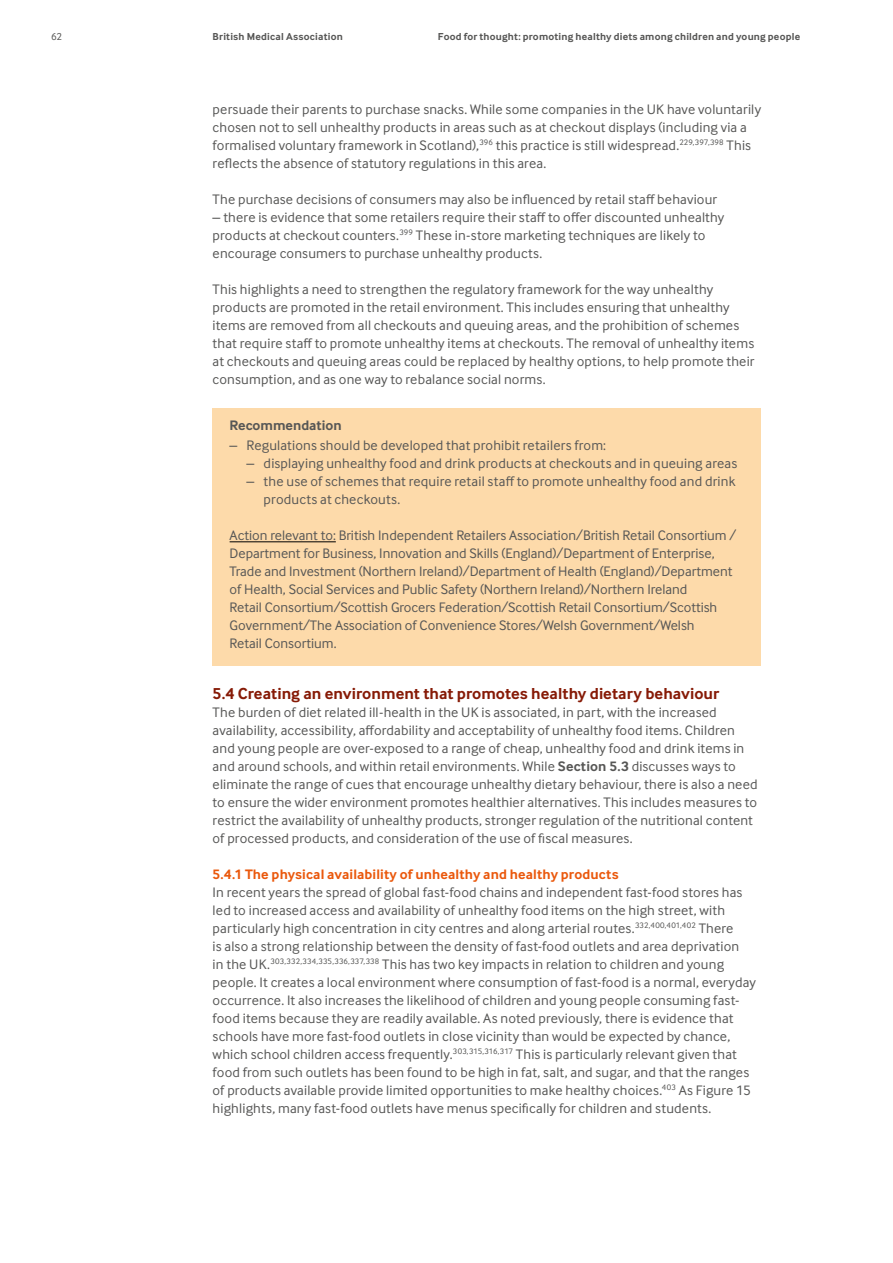
<style>
.page{position:relative;width:893px;height:1263px;background:#fff}
.page>*{position:absolute;margin:0;border:0;box-sizing:border-box;transform-origin:0 0}
.t1{font:700 16.5px "Inter Face";color:#861a06}
.t2{font:14.25px/18px "Inter Face";letter-spacing:.01em;color:#575756}
.t3{font:700 14.25px "Inter Face";letter-spacing:.01em;color:#ea580c}
.t4{font:700 14.25px "Inter Face";color:#575756}
.t5{font:700 10.5px "Inter Face";letter-spacing:.02em;color:#575756}
.t6{font:10.5px "Inter Face";color:#575756}
.s1{font-weight:700}
</style>
<div class="page">
<div style="left:213px;top:408px;width:548px;height:257px;background:#fddaaa"></div>
<hr style="left:230px;top:541px;width:106px;height:1px;background:#000">
<p class="t6" style="left:51px;top:31px;width:13px">62</p>
<p class="t5" style="left:213px;top:30px;width:132px">British Medical Association</p>
<p class="t5" style="left:438px;top:30px;width:364px">Food for thought: promoting healthy diets among children and young people</p>
<p class="t2" style="left:213px;top:100px;width:550px">persuade their parents to purchase snacks. While some companies in the UK have voluntarily chosen not to sell unhealthy products in areas such as at checkout displays (including via a formalised voluntary framework in Scotland),<sup>396</sup> this practice is still widespread.<sup>229,397,398</sup> This reflects the absence of statutory regulations in this area.</p>
<p class="t2" style="left:213px;top:190px;width:506px">The purchase decisions of consumers may also be influenced by retail staff behaviour</p>
<p class="t2" style="left:213px;top:208px;width:513px">– there is evidence that some retailers require their staff to offer discounted unhealthy products at checkout counters.<sup>399</sup> These in-store marketing techniques are likely to encourage consumers to purchase unhealthy products.</p>
<p class="t2" style="left:213px;top:280px;width:543px">This highlights a need to strengthen the regulatory framework for the way unhealthy products are promoted in the retail environment. This includes ensuring that unhealthy items are removed from all checkouts and queuing areas, and the prohibition of schemes that require staff to promote unhealthy items at checkouts. The removal of unhealthy items at checkouts and queuing areas could be replaced by healthy options, to help promote their consumption, and as one way to rebalance social norms.</p>
<p class="t4" style="left:230px;top:417px;width:114px">Recommendation</p>
<p class="t2" style="left:230px;top:436px;width:378px">– Regulations should be developed that prohibit retailers from:</p>
<p class="t2" style="left:247px;top:454px;width:492px">– displaying unhealthy food and drink products at checkouts and in queuing areas</p>
<p class="t2" style="left:264px;top:472px;width:473px;text-indent:-17px">– the use of schemes that require retail staff to promote unhealthy food and drink products at checkouts.</p>
<p class="t2" style="left:230px;top:526px;width:508px">Action relevant to: British Independent Retailers Association/British Retail Consortium / Department for Business, Innovation and Skills (England)/Department of Enterprise, Trade and Investment (Northern Ireland)/Department of Health (England)/Department of Health, Social Services and Public Safety (Northern Ireland)/Northern Ireland<br>Retail Consortium/Scottish Grocers Federation/Scottish Retail Consortium/Scottish Government/The Association of Convenience Stores/Welsh Government/Welsh<br>Retail Consortium.</p>
<p class="t1" style="left:213px;top:684px;width:508px">5.4 Creating an environment that promotes healthy dietary behaviour</p>
<p class="t2" style="left:213px;top:703px;width:547px">The burden of diet related ill-health in the UK is associated, in part, with the increased availability, accessibility, affordability and acceptability of unhealthy food items. Children and young people are over-exposed to a range of cheap, unhealthy food and drink items in and around schools, and within retail environments. While <span class="s1">Section 5.3</span> discusses ways to eliminate the range of cues that encourage unhealthy dietary behaviour, there is also a need to ensure the wider environment promotes healthier alternatives. This includes measures to restrict the availability of unhealthy products, stronger regulation of the nutritional content of processed products, and consideration of the use of fiscal measures.</p>
<p class="t3" style="left:213px;top:866px;width:407px">5.4.1 The physical availability of unhealthy and healthy products</p>
<p class="t2" style="left:213px;top:883px;width:545px">In recent years the spread of global fast-food chains and independent fast-food stores has led to increased access and availability of unhealthy food items on the high street, with particularly high concentration in city centres and along arterial routes.<sup>332,400,401,402</sup> There<br>is also a strong relationship between the density of fast-food outlets and area deprivation<br>in the UK.<sup>303,332,334,335,336,337,338</sup> This has two key impacts in relation to children and young people. It creates a local environment where consumption of fast-food is a normal, everyday occurrence. It also increases the likelihood of children and young people consuming fast&shy;food items because they are readily available. As noted previously, there is evidence that schools have more fast-food outlets in close vicinity than would be expected by chance, which school children access frequently.<sup>303,315,316,317</sup> This is particularly relevant given that food from such outlets has been found to be high in fat, salt, and sugar, and that the ranges of products available provide limited opportunities to make healthy choices.<sup>403</sup> As Figure 15 highlights, many fast-food outlets have menus specifically for children and students.</p>
</div>
